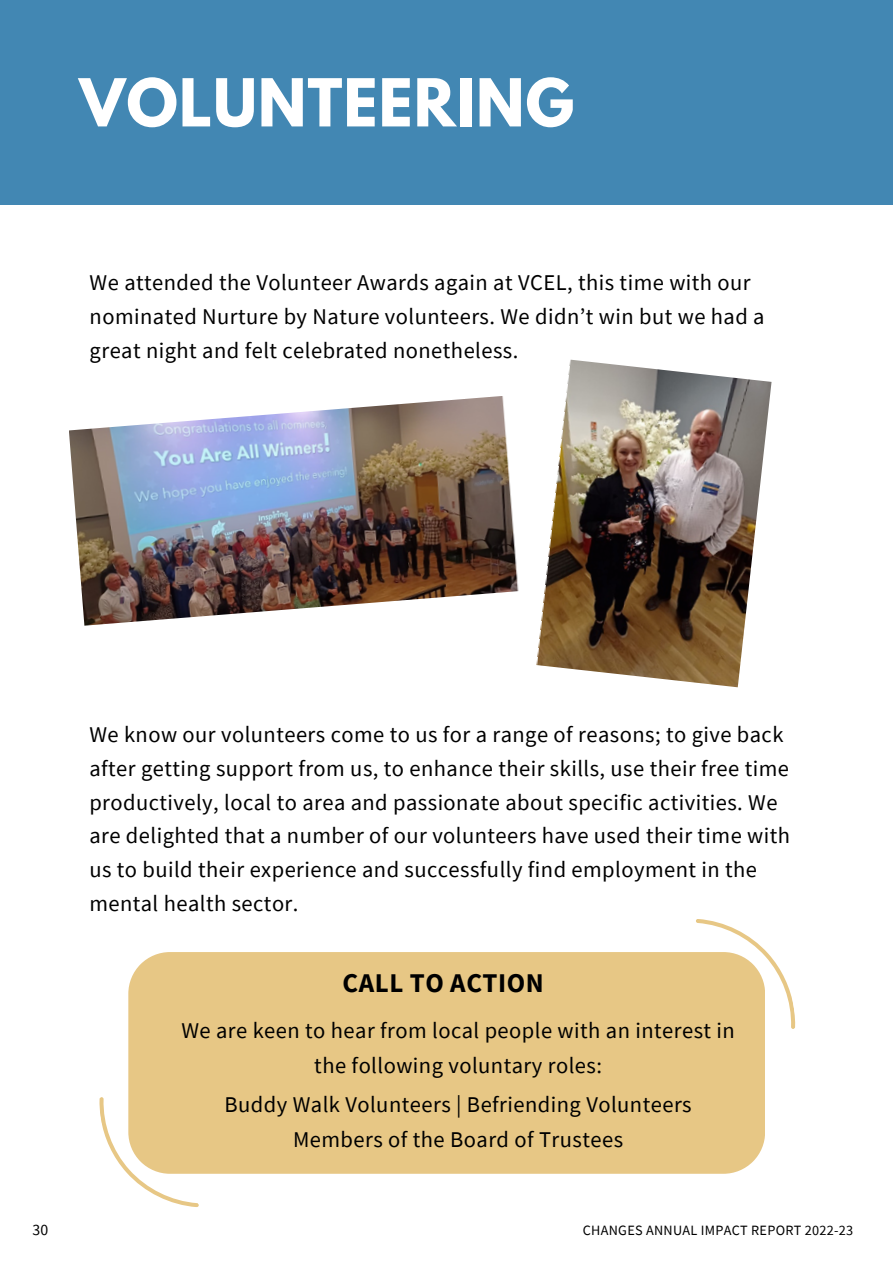
<style>
.page{position:relative;width:893px;height:1264px;background:#fff}
.page>*{position:absolute;margin:0;border:0;box-sizing:border-box;transform-origin:0 0}
.t1{font:700 58.5px "League Spartan";letter-spacing:.02em;color:#fff}
.t2{font:700 27px "Source Sans Pro";letter-spacing:.02em;color:#000}
.t3{font:22.5px/33.8px "Source Sans Pro";letter-spacing:.02em;color:#000}
.t4{font:15.75px "Source Sans Pro";color:#000}
.t5{font:14.25px "Source Sans Pro";letter-spacing:.02em;color:#000}
</style>
<div class="page">
<div style="left:0;top:0;width:892px;height:204px;background:#4287b3"></div>
<img style="left:69px;top:396px;width:449px;height:229px">
<img style="left:536px;top:359px;width:235px;height:328px">
<div style="left:128px;top:952px;width:637px;height:221px;background:#e7c785"></div>
<svg style="left:99px;top:1084px;width:100px;height:123px"></svg>
<svg style="left:695px;top:919px;width:101px;height:122px"></svg>
<p class="t1" style="left:79px;top:74px;width:496px">VOLUNTEERING</p>
<p class="t3" style="left:90px;top:265px;width:676px">We attended the Volunteer Awards again at VCEL, this time with our nominated Nurture by Nature volunteers. We didn’t win but we had a great night and felt celebrated nonetheless.</p>
<p class="t3" style="left:89px;top:717px;width:702px">We know our volunteers come to us for a range of reasons; to give back after getting support from us, to enhance their skills, use their free time productively, local to area and passionate about specific activities. We are delighted that a number of our volunteers have used their time with us to build their experience and successfully find employment in the mental health sector.</p>
<p class="t2" style="left:342px;top:965px;width:203px">CALL TO ACTION</p>
<p class="t3" style="left:181px;top:1012px;width:555px;line-height:34.8px;text-align:center">We are keen to hear from local people with an interest in the following voluntary roles:</p>
<p class="t3" style="left:224px;top:1087px;width:468px">Buddy Walk Volunteers | Befriending Volunteers</p>
<p class="t3" style="left:293px;top:1122px;width:331px">Members of the Board of Trustees</p>
<p class="t4" style="left:32px;top:1219px;width:17px">30</p>
<p class="t5" style="left:582px;top:1221px;width:272px">CHANGES ANNUAL IMPACT REPORT 2022-23</p>
</div>
